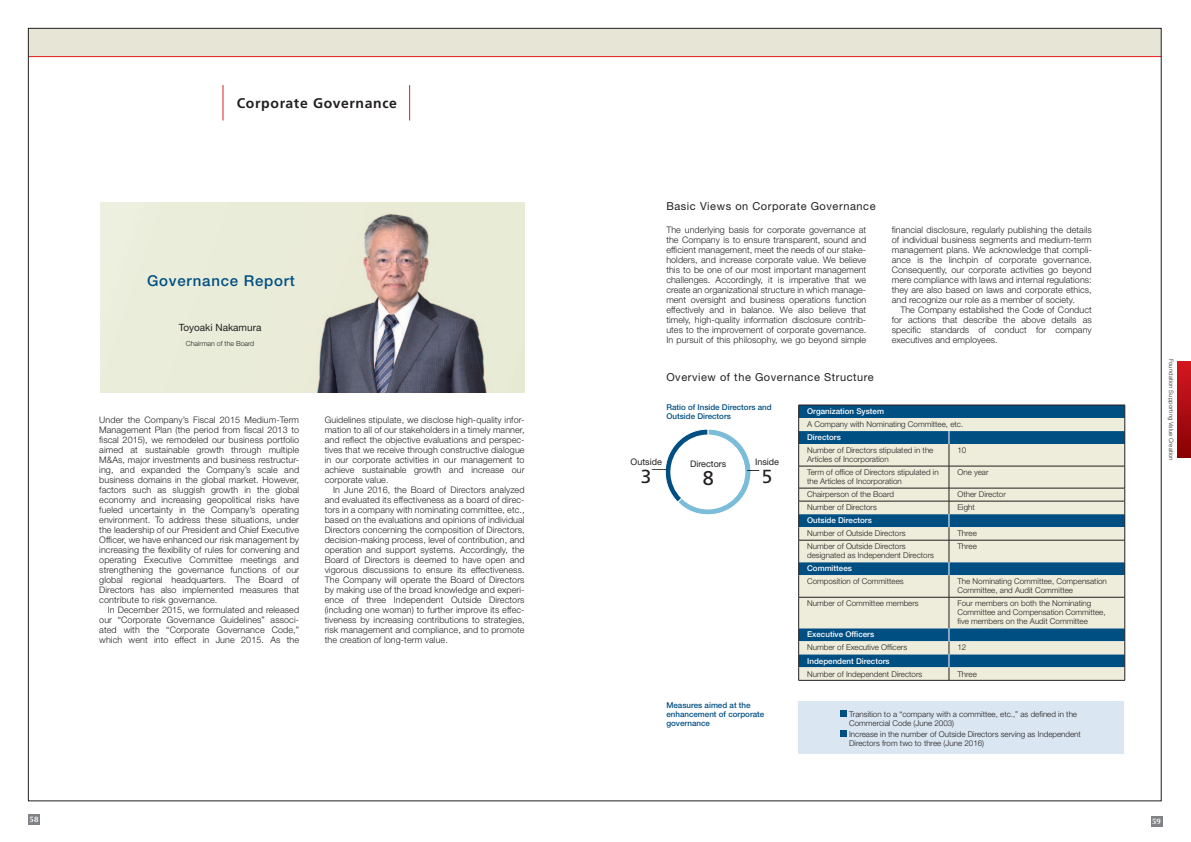
<style>
.page{position:relative;width:1191px;height:842px;background:#fff}
.page>*{position:absolute;margin:0;border:0;box-sizing:border-box;transform-origin:0 0}
.t1{font:19.9px "Frutiger LT Std";color:#231f20}
.t2{font:18.9px "Frutiger LT Std";color:#231f20}
.t3{font:500 15px "Helvetica Neue LT Std";letter-spacing:.05em;color:#004f83}
.t4{font:700 14px "Frutiger LT Std";letter-spacing:.045em;color:#231f20}
.t5{font:11px "Helvetica Neue LT Std";letter-spacing:.05em;color:#231f20}
.t6{font:10px "Helvetica Neue LT Std";color:#231f20}
.t7{font:300 9px/10px "Helvetica Neue LT Std";letter-spacing:.01em;color:#231f20;text-align:justify}
.t8{font:9px "Helvetica Neue LT Std";color:#231f20}
.t9{font:300 8px/9px "Helvetica Neue LT Std";color:#231f20}
.t10{font:500 8px/9px "Helvetica Neue LT Std";color:#004f83}
.t11{font:500 8px "Helvetica Neue LT Std";color:#fff}
.t12{font:700 8px "Optima";color:#fff}
.t13{font:300 7px "Helvetica Neue LT Std";color:#231f20}
.t14{font:300 6px "Helvetica Neue LT Std";letter-spacing:.025em;color:#231f20}
</style>
<div class="page">
<div style="left:1151px;top:816px;width:11px;height:11px;background:#808285"></div>
<div style="left:28px;top:814px;width:12px;height:11px;background:#808285"></div>
<div style="left:28px;top:28px;width:1133px;height:28px;background:#e7e6d6"></div>
<hr style="left:28px;top:56px;width:1133px;height:1px;background:#ee1d23">
<img style="left:101px;top:203px;width:423px;height:190px">
<hr style="left:223px;top:85px;width:1px;height:35px;background:#d1232a">
<hr style="left:409px;top:85px;width:1px;height:35px;background:#d1232a">
<svg style="left:652px;top:429px;width:107px;height:86px"></svg>
<div style="left:798px;top:702px;width:326px;height:52px;background:#dae6f1"></div>
<svg style="left:1177px;top:361px;width:14px;height:96px"></svg>
<div style="left:799px;top:406px;width:325px;height:12px;background:#004f83"></div>
<svg style="left:799px;top:418px;width:325px;height:262px;background:#b1c4c4"></svg>
<hr style="left:798px;top:466px;width:151px;height:1px;background:#231f20">
<hr style="left:949px;top:466px;width:176px;height:1px;background:#231f20">
<hr style="left:798px;top:488px;width:151px;height:1px;background:#231f20">
<hr style="left:949px;top:488px;width:176px;height:1px;background:#231f20">
<hr style="left:798px;top:501px;width:151px;height:1px;background:#231f20">
<hr style="left:949px;top:501px;width:176px;height:1px;background:#231f20">
<hr style="left:798px;top:540px;width:151px;height:1px;background:#231f20">
<hr style="left:949px;top:540px;width:176px;height:1px;background:#231f20">
<hr style="left:798px;top:597px;width:151px;height:1px;background:#231f20">
<hr style="left:949px;top:597px;width:176px;height:1px;background:#231f20">
<svg style="left:948px;top:431px;width:1px;height:166px"></svg>
<hr style="left:948px;top:597px;width:1px;height:31px;background:#231f20">
<svg style="left:948px;top:628px;width:1px;height:52px"></svg>
<hr style="left:798px;top:405px;width:151px;height:1px;background:#231f20">
<hr style="left:949px;top:405px;width:176px;height:1px;background:#231f20">
<svg style="left:798px;top:405px;width:1px;height:192px"></svg>
<svg style="left:1124px;top:405px;width:1px;height:192px"></svg>
<hr style="left:798px;top:597px;width:1px;height:31px;background:#231f20">
<hr style="left:1124px;top:597px;width:1px;height:31px;background:#231f20">
<svg style="left:798px;top:628px;width:1px;height:52px"></svg>
<svg style="left:1124px;top:628px;width:1px;height:52px"></svg>
<hr style="left:798px;top:680px;width:151px;height:1px;background:#231f20">
<hr style="left:949px;top:680px;width:176px;height:1px;background:#231f20">
<div style="left:840px;top:710px;width:7px;height:7px;background:#004f83"></div>
<div style="left:840px;top:730px;width:7px;height:7px;background:#004f83"></div>
<p class="t4" style="left:237px;top:95px;width:162px">Corporate Governance</p>
<p class="t3" style="left:147px;top:272px;width:149px">Governance Report</p>
<p class="t6" style="left:179px;top:322px;width:84px">Toyoaki Nakamura</p>
<p class="t13" style="left:186px;top:340px;width:70px">Chairman of the Board</p>
<p class="t7" style="left:99px;top:415px;width:201px">Under the Company’s Fiscal 2015 Medium-Term Management Plan (the period from fiscal 2013 to fiscal 2015), we remodeled our business portfolio aimed at sustainable growth through multiple M&amp;As, major investments and business restructur&shy;ing, and expanded the Company’s scale and business domains in the global market. However, factors such as sluggish growth in the global economy and increasing geopolitical risks have fueled uncertainty in the Company’s operating environment. To address these situations, under the leadership of our President and Chief Executive Officer, we have enhanced our risk management by increasing the flexibility of rules for convening and operating Executive Committee meetings and strengthening the governance functions of our global regional headquarters. The Board of Directors has also implemented measures that contribute to risk governance.</p>
<p class="t7" style="left:99px;top:605px;width:201px;text-indent:9px">In December 2015, we formulated and released our “Corporate Governance Guidelines” associ&shy;ated with the “Corporate Governance Code,” which went into effect in June 2015. As the</p>
<p class="t7" style="left:325px;top:415px;width:201px">Guidelines stipulate, we disclose high-quality infor&shy;mation to all of our stakeholders in a timely manner, and reflect the objective evaluations and perspec&shy;tives that we receive through constructive dialogue in our corporate activities in our management to achieve sustainable growth and increase our corporate value.</p>
<p class="t7" style="left:325px;top:485px;width:201px;text-indent:9px">In June 2016, the Board of Directors analyzed and evaluated its effectiveness as a board of direc&shy;tors in a company with nominating committee, etc., based on the evaluations and opinions of individual Directors concerning the composition of Directors, decision-making process, level of contribution, and operation and support systems. Accordingly, the Board of Directors is deemed to have open and vigorous discussions to ensure its effectiveness.<br>The Company will operate the Board of Directors by making use of the broad knowledge and experi&shy;ence of three Independent Outside Directors (including one woman) to further improve its effec&shy;tiveness by increasing contributions to strategies, risk management and compliance, and to promote the creation of long-term value.</p>
<p class="t5" style="left:666px;top:200px;width:211px">Basic Views on Corporate Governance</p>
<p class="t7" style="left:666px;top:225px;width:201px">The underlying basis for corporate governance at the Company is to ensure transparent, sound and efficient management, meet the needs of our stake&shy;holders, and increase corporate value. We believe this to be one of our most important management challenges. Accordingly, it is imperative that we create an organizational structure in which manage&shy;ment oversight and business operations function effectively and in balance. We also believe that timely, high-quality information disclosure contrib&shy;utes to the improvement of corporate governance.<br>In pursuit of this philosophy, we go beyond simple</p>
<p class="t7" style="left:891px;top:225px;width:201px">financial disclosure, regularly publishing the details of individual business segments and medium-term management plans. We acknowledge that compli&shy;ance is the linchpin of corporate governance.<br>Consequently, our corporate activities go beyond mere compliance with laws and internal regulations: they are also based on laws and corporate ethics, and recognize our role as a member of society.</p>
<p class="t7" style="left:891px;top:305px;width:201px;text-indent:9px">The Company established the Code of Conduct for actions that describe the above details as specific standards of conduct for company executives and employees.</p>
<p class="t5" style="left:666px;top:371px;width:209px">Overview of the Governance Structure</p>
<p class="t10" style="left:666px;top:403px;width:107px">Ratio of Inside Directors and<br>Outside Directors</p>
<p class="t8" style="left:630px;top:457px;width:33px">Outside</p>
<p class="t2" style="left:641px;top:466px;width:12px">3</p>
<p class="t8" style="left:690px;top:458px;width:38px">Directors</p>
<p class="t1" style="left:702px;top:466px;width:13px">8</p>
<p class="t8" style="left:755px;top:456px;width:26px">Inside</p>
<p class="t2" style="left:761px;top:465px;width:12px">5</p>
<p class="t10" style="left:666px;top:701px;width:99px">Measures aimed at the enhancement of corporate governance</p>
<p class="t11" style="left:807px;top:407px;width:78px">Organization System</p>
<p class="t9" style="left:807px;top:420px;width:158px">A Company with Nominating Committee, etc.</p>
<p class="t11" style="left:807px;top:433px;width:35px">Directors</p>
<p class="t9" style="left:807px;top:446px;width:128px">Number of Directors stipulated in the<br>Articles of Incorporation</p>
<p class="t9" style="left:957px;top:446px;width:10px">10</p>
<p class="t9" style="left:807px;top:468px;width:133px">Term of office of Directors stipulated in the Articles of Incorporation</p>
<p class="t9" style="left:957px;top:468px;width:33px">One year</p>
<p class="t9" style="left:807px;top:490px;width:88px">Chairperson of the Board</p>
<p class="t9" style="left:957px;top:490px;width:50px">Other Director</p>
<p class="t9" style="left:807px;top:503px;width:71px">Number of Directors</p>
<p class="t9" style="left:957px;top:503px;width:19px">Eight</p>
<p class="t11" style="left:807px;top:516px;width:66px">Outside Directors</p>
<p class="t9" style="left:807px;top:529px;width:100px">Number of Outside Directors</p>
<p class="t9" style="left:957px;top:529px;width:21px">Three</p>
<p class="t9" style="left:807px;top:542px;width:128px">Number of Outside Directors designated as Independent Directors</p>
<p class="t9" style="left:957px;top:542px;width:21px">Three</p>
<p class="t11" style="left:807px;top:564px;width:46px">Committees</p>
<p class="t9" style="left:807px;top:577px;width:98px">Composition of Committees</p>
<p class="t9" style="left:957px;top:577px;width:151px">The Nominating Committee, Compensation<br>Committee, and Audit Committee</p>
<p class="t9" style="left:807px;top:599px;width:113px">Number of Committee members</p>
<p class="t9" style="left:957px;top:599px;width:150px">Four members on both the Nominating<br>Committee and Compensation Committee, five members on the Audit Committee</p>
<p class="t11" style="left:807px;top:630px;width:69px">Executive Officers</p>
<p class="t9" style="left:807px;top:643px;width:102px">Number of Executive Officers</p>
<p class="t9" style="left:957px;top:643px;width:10px">12</p>
<p class="t11" style="left:807px;top:656px;width:84px">Independent Directors</p>
<p class="t9" style="left:807px;top:669px;width:117px">Number of Independent Directors</p>
<p class="t9" style="left:957px;top:669px;width:21px">Three</p>
<p class="t9" style="left:849px;top:710px;width:229px">Transition to a “company with a committee, etc.,” as defined in the<br>Commercial Code (June 2003)</p>
<p class="t9" style="left:849px;top:729px;width:233px">Increase in the number of Outside Directors serving as Independent<br>Directors from two to three (June 2016)</p>
<p class="t14" style="left:1174px;top:359px;width:104px;rotate:90deg">Foundation Supporting Value Creation</p>
<p class="t12" style="left:30px;top:815px;width:10px">58</p>
<p class="t12" style="left:1152px;top:816px;width:10px">59</p>
</div>
